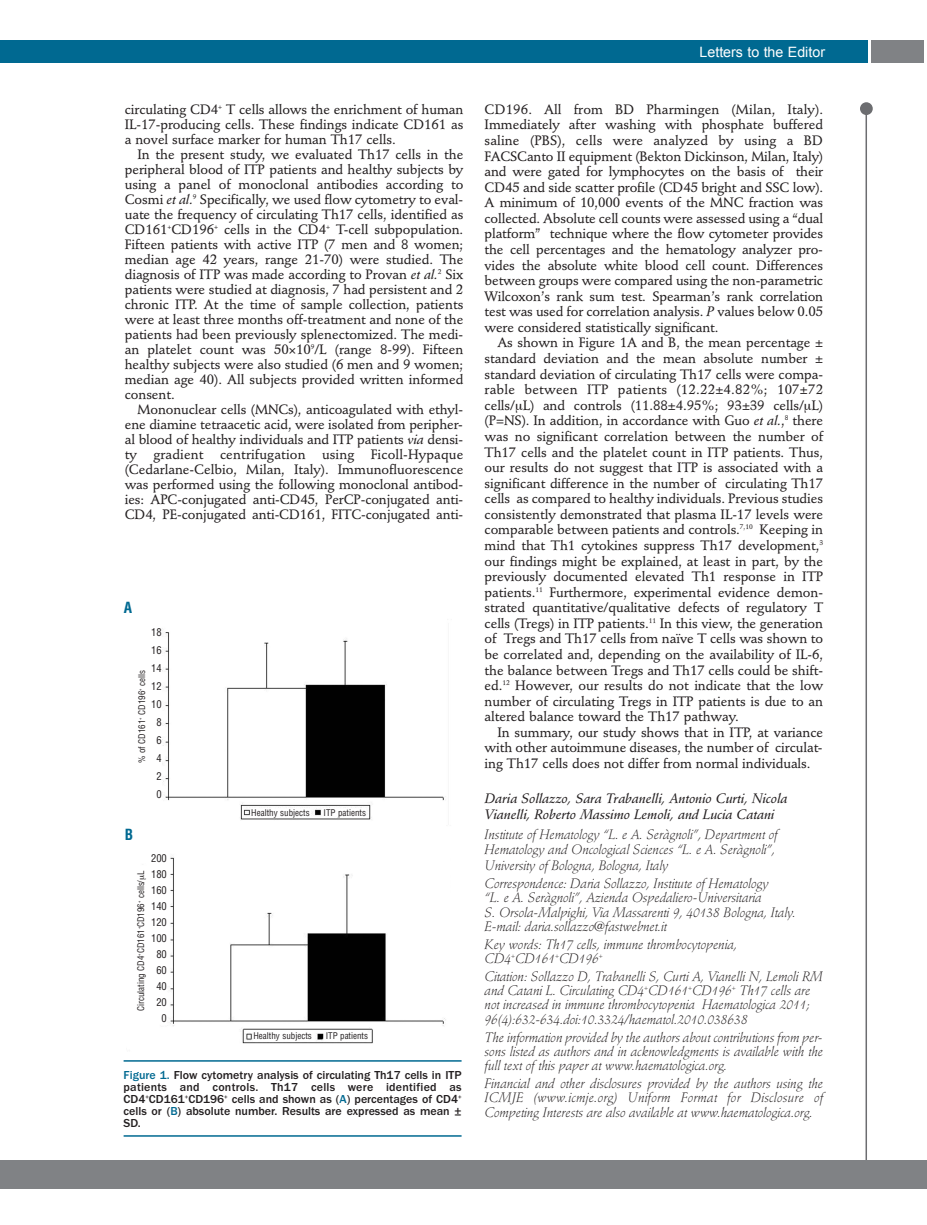
<style>
.page{position:relative;width:927px;height:1225px;background:#fff}
.page>*{position:absolute;margin:0;border:0;box-sizing:border-box;transform-origin:0 0}
.t1{font:700 condensed 15px "Helvetica";color:#006991}
.t2{font:14.25px "Arial";color:#fff}
.t3{font:500 13.5px/15.6px "Stempel Schneidler";letter-spacing:-.005em;color:#231f20;text-align:justify}
.t4{font:italic 300 13.5px/14.1px "Stempel Schneidler";letter-spacing:-.005em;color:#231f20}
.t5{font:italic 13.5px/15.6px "Stempel Schneidler Med";letter-spacing:-.005em;color:#231f20}
.t6{font:500 12px/12px "Franklin Gothic";color:#231f20;text-align:justify}
.t7{font:condensed 10.5px/16px "Helvetica";color:#231f20;text-align:center}
.t8{font:condensed 9px "Helvetica";color:#231f20}
.s1{font-family:"Stempel Schneidler Med";font-weight:400;font-style:italic}
.s2{color:#006991}
</style>
<div class="page">
<div style="left:860px;top:102px;width:13px;height:13px;background:#6c6d70;border-radius:50%"></div>
<hr style="left:865px;top:111px;width:2px;height:1055px;background:#6c6d70">
<div style="left:871px;top:40px;width:52px;height:22px;background:#808285"></div>
<div style="left:18px;top:40px;width:849px;height:22px;background:#006991"></div>
<div style="left:17px;top:1160px;width:910px;height:28px;background:#808285"></div>
<div style="left:0;top:1160px;width:18px;height:28px;background:#808285"></div>
<div style="left:0;top:40px;width:19px;height:22px;background:#006991"></div>
<hr style="left:124px;top:1060px;width:338px;height:1px;background:#006991">
<hr style="left:124px;top:1135px;width:338px;height:1px;background:#006991">
<img style="left:162px;top:632px;width:284px;height:412px">
<p class="t3" style="left:125px;top:103px;width:340px;line-height:15px">circulating CD4<sup>+</sup> T cells allows the enrichment of human IL-17-producing cells. These findings indicate CD161 as a novel surface marker for human Th17 cells.</p>
<p class="t3" style="left:125px;top:148px;width:340px;line-height:15px;text-indent:13px">In the present study, we evaluated Th17 cells in the peripheral blood of ITP patients and healthy subjects by using a panel of monoclonal antibodies according to Cosmi <span class="s1">et al.</span><sup>9</sup> Specifically, we used flow cytometry to eval&shy;uate the frequency of circulating Th17 cells, identified as CD161<sup>+</sup>CD196<sup>+</sup> cells in the CD4<sup>+</sup> T-cell subpopulation.<br>Fifteen patients with active ITP (7 men and 8 women; median age 42 years, range 21-70) were studied. The diagnosis of ITP was made according to Provan <span class="s1">et al.</span><sup>2</sup> Six patients were studied at diagnosis, 7 had persistent and 2 chronic ITP. At the time of sample collection, patients were at least three months off-treatment and none of the patients had been previously splenectomized. The medi&shy;an platelet count was 50 10<sup>9</sup>/L (range 8-99). Fifteen healthy subjects were also studied (6 men and 9 women; median age 40). All subjects provided written informed consent.</p>
<p class="t3" style="left:125px;top:403px;width:340px;line-height:15px;text-indent:13px">Mononuclear cells (MNCs), anticoagulated with ethyl&shy;ene diamine tetraacetic acid, were isolated from peripher&shy;al blood of healthy individuals and ITP patients <span class="s1">via</span> densi&shy;ty gradient centrifugation using Ficoll-Hypaque (Cedarlane-Celbio, Milan, Italy). Immunofluorescence was performed using the following monoclonal antibod&shy;ies: APC-conjugated anti-CD45, PerCP-conjugated anti-CD4, PE-conjugated anti-CD161, FITC-conjugated anti-</p>
<p class="t1" style="left:124px;top:599px;width:10px">A</p>
<p class="t7" style="left:151px;top:624px;width:12px;line-height:18px">18<br>16<br>14<br>12<br>10<br>8<br>6<br>4<br>2<br>0</p>
<p class="t8" style="left:137px;top:763px;width:94px;rotate:-90deg">% of CD161<sup>+</sup> CD196<sup>+</sup> cells</p>
<p class="t1" style="left:125px;top:825px;width:10px">B</p>
<p class="t7" style="left:151px;top:850px;width:17px;text-align:right">200<br>180<br>160<br>140<br>120<br>100<br>80<br>60<br>40<br>20<br>0</p>
<p class="t8" style="left:136px;top:1011px;width:142px;rotate:-90deg">Circulating CD4<sup>+</sup>CD161<sup>+</sup>CD196<sup>+</sup> cells/ L</p>
<p class="t8" style="left:251px;top:808px;width:60px">Healthy subjects</p>
<p class="t8" style="left:324px;top:808px;width:44px">ITP patients</p>
<p class="t8" style="left:253px;top:1031px;width:60px">Healthy subjects</p>
<p class="t8" style="left:326px;top:1031px;width:44px">ITP patients</p>
<p class="t6" style="left:124px;top:1069px;width:339px"><span class="s2">Figure 1.</span> Flow cytometry analysis of circulating Th17 cells in ITP patients and controls. Th17 cells were identified as CD4<sup>+</sup>CD161<sup>+</sup>CD196<sup>+</sup> cells and shown as (<span class="s2">A</span>) percentages of CD4<sup>+ </sup>cells or (<span class="s2">B</span>) absolute number. Results are expressed as mean ± SD.</p>
<p class="t2" style="left:699px;top:44px;width:127px">Letters to the Editor</p>
<p class="t3" style="left:485px;top:103px;width:340px">CD196. All from BD Pharmingen (Milan, Italy).<br>Immediately after washing with phosphate buffered saline (PBS), cells were analyzed by using a BD FACSCanto II equipment (Bekton Dickinson, Milan, Italy) and were gated for lymphocytes on the basis of their CD45 and side scatter profile (CD45 bright and SSC low).<br>A minimum of 10,000 events of the MNC fraction was collected. Absolute cell counts were assessed using a “dual platform” technique where the flow cytometer provides the cell percentages and the hematology analyzer pro&shy;vides the absolute white blood cell count. Differences between groups were compared using the non-parametric Wilcoxon’s rank sum test. Spearman’s rank correlation test was used for correlation analysis. <span class="s1">P</span> values below 0.05 were considered statistically significant.</p>
<p class="t3" style="left:485px;top:336px;width:340px;text-indent:13px">As shown in Figure 1A and B, the mean percentage ± standard deviation and the mean absolute number ± standard deviation of circulating Th17 cells were compa&shy;rable between ITP patients (12.22±4.82%; 107±72 cells/ L) and controls (11.88±4.95%; 93±39 cells/ L) (P=NS). In addition, in accordance with Guo <span class="s1">et al.</span>,<sup>8</sup> there was no significant correlation between the number of Th17 cells and the platelet count in ITP patients. Thus, our results do not suggest that ITP is associated with a significant difference in the number of circulating Th17 cells as compared to healthy individuals. Previous studies consistently demonstrated that plasma IL-17 levels were comparable between patients and controls.<sup>7,10</sup> Keeping in mind that Th1 cytokines suppress Th17 development,<sup>3 </sup>our findings might be explained, at least in part, by the previously documented elevated Th1 response in ITP patients.<sup>11</sup> Furthermore, experimental evidence demon&shy;strated quantitative/qualitative defects of regulatory T cells (Tregs) in ITP patients.<sup>11</sup> In this view, the generation of Tregs and Th17 cells from naïve T cells was shown to be correlated and, depending on the availability of IL-6, the balance between Tregs and Th17 cells could be shift&shy;ed.<sup>12</sup> However, our results do not indicate that the low number of circulating Tregs in ITP patients is due to an altered balance toward the Th17 pathway.</p>
<p class="t3" style="left:485px;top:726px;width:340px;text-indent:13px">In summary, our study shows that in ITP, at variance with other autoimmune diseases, the number of circulat&shy;ing Th17 cells does not differ from normal individuals.</p>
<p class="t5" style="left:485px;top:792px;width:304px">Daria Sollazzo, Sara Trabanelli, Antonio Curti, Nicola<br>Vianelli, Roberto Massimo Lemoli, and Lucia Catani</p>
<p class="t4" style="left:485px;top:827px;width:295px;line-height:15.6px">Institute of Hematology “L. e A. Seràgnoli”, Department of<br>Hematology and Oncological Sciences “L. e A. Seràgnoli”,<br>University of Bologna, Bologna, Italy</p>
<p class="t4" style="left:485px;top:878px;width:313px">Correspondence: Daria Sollazzo, Institute of Hematology<br>“L. e A. Seràgnoli”, Azienda Ospedaliero-Universitaria<br>S. Orsola-Malpighi, Via Massarenti 9, 40138 Bologna, Italy.<br>E-mail: daria.sollazzo@fastwebnet.it</p>
<p class="t4" style="left:485px;top:938px;width:254px">Key words: Th17 cells, immune thrombocytopenia,<br>CD4<sup>+</sup>CD161<sup>+</sup>CD196<sup>+</sup></p>
<p class="t4" style="left:485px;top:971px;width:340px">Citation: Sollazzo D, Trabanelli S, Curti A, Vianelli N, Lemoli RM and Catani L. Circulating CD4<sup>+</sup>CD161<sup>+</sup>CD196<sup>+</sup> Th17 cells are not increased in immune thrombocytopenia Haematologica 2011; 96(4):632-634.doi:10.3324/haematol.2010.038638</p>
<p class="t4" style="left:485px;top:1031px;width:340px;text-align:justify">The information provided by the authors about contributions from per&shy;sons listed as authors and in acknowledgments is available with the full text of this paper at www.haematologica.org.</p>
<p class="t4" style="left:485px;top:1078px;width:340px;text-align:justify">Financial and other disclosures provided by the authors using the ICMJE (www.icmje.org) Uniform Format for Disclosure of Competing Interests are also available at www.haematologica.org.</p>
</div>
